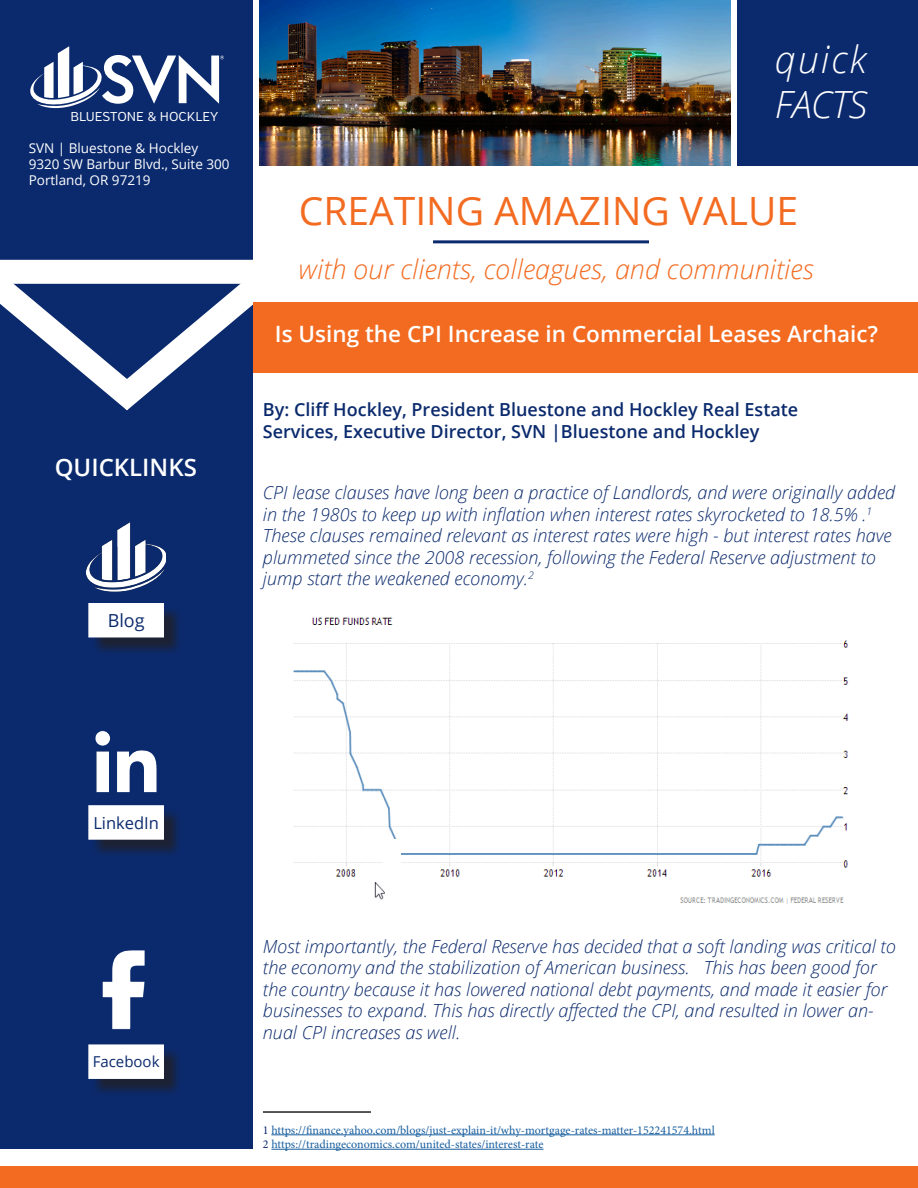
<style>
.page{position:relative;width:918px;height:1188px;background:#fff}
.page>*{position:absolute;margin:0;border:0;box-sizing:border-box;transform-origin:0 0}
.t1{font:39px "Open Sans";color:#f36b21}
.t2{font:italic 300 37.5px "Open Sans";letter-spacing:.015em;color:#fff}
.t3{font:italic 300 27px "Open Sans";color:#f36b21}
.t4{font:600 24px "Open Sans";color:#fff}
.t5{font:600 22.5px "Open Sans";color:#fff}
.t6{font:italic 300 18px/21.6px "Open Sans";color:#0b2a6d}
.t7{font:600 18px "Open Sans";color:#0b2a6d}
.t8{font:18px "Open Sans";color:#0b2a6d}
.t9{font:16.5px "Open Sans";color:#0b2a6d}
.t10{font:15px "Open Sans";color:#0b2a6d}
.t11{font:13.5px "Open Sans";color:#fff}
.t12{font:12.9px "Verb";color:#fff}
.t13{font:12px "Minion Pro";color:#175d9e}
.s1{color:#0b2a6d}
</style>
<div class="page">
<div style="left:0;top:0;width:252px;height:1148px;background:#0b2a6d"></div>
<svg style="left:168px;top:231px;width:148px;height:204px"></svg>
<svg style="left:0;top:259px;width:168px;height:152px"></svg>
<svg style="left:30px;top:46px;width:194px;height:63px"></svg>
<img style="left:260px;top:0;width:471px;height:166px">
<div style="left:738px;top:0;width:180px;height:166px;background:#0b2a6d"></div>
<hr style="left:433px;top:240px;width:216px;height:3px;background:#0b2a6d">
<div style="left:253px;top:303px;width:665px;height:70px;background:#f36b21"></div>
<div style="left:0;top:1166px;width:918px;height:22px;background:#f36b21"></div>
<img style="left:87px;top:522px;width:79px;height:70px">
<div style="left:91px;top:605px;width:92px;height:51px;background:#231f20;opacity:.75"></div>
<div style="left:89px;top:604px;width:74px;height:33px;background:#fff"></div>
<div style="left:88px;top:603px;width:76px;height:35px;border:2px solid #fff"></div>
<img style="left:95px;top:730px;width:62px;height:63px">
<div style="left:91px;top:808px;width:92px;height:50px;background:#231f20;opacity:.75"></div>
<div style="left:89px;top:806px;width:74px;height:33px;background:#fff"></div>
<div style="left:88px;top:805px;width:76px;height:35px;border:2px solid #fff"></div>
<img style="left:102px;top:950px;width:43px;height:80px">
<div style="left:91px;top:1047px;width:92px;height:51px;background:#231f20;opacity:.75"></div>
<div style="left:89px;top:1045px;width:74px;height:33px;background:#fff"></div>
<div style="left:88px;top:1044px;width:76px;height:35px;border:2px solid #fff"></div>
<hr style="left:263px;top:1111px;width:108px;height:2px;background:#231f20">
<hr style="left:271px;top:1135px;width:444px;height:1px;background:#175d9e">
<hr style="left:271px;top:1149px;width:272px;height:1px;background:#175d9e">
<img style="left:293px;top:617px;width:556px;height:287px">
<div style="left:383px;top:839px;width:18px;height:24px;background:#fff"></div>
<p class="t12" style="left:70px;top:109px;width:149px">BLUESTONE &amp; HOCKLEY</p>
<p class="t11" style="left:29px;top:139px;width:171px">SVN | Bluestone &amp; Hockley</p>
<p class="t11" style="left:29px;top:155px;width:202px">9320 SW Barbur Blvd., Suite 300</p>
<p class="t11" style="left:29px;top:171px;width:123px">Portland, OR 97219</p>
<p class="t4" style="left:55px;top:451px;width:144px">QUICKLINKS</p>
<p class="t8" style="left:108px;top:608px;width:38px">Blog</p>
<p class="t2" style="left:775px;top:34px;width:93px">quick</p>
<p class="t2" style="left:775px;top:79px;width:94px">FACTS</p>
<p class="t1" style="left:299px;top:184px;width:501px">CREATING AMAZING VALUE</p>
<p class="t3" style="left:299px;top:250px;width:516px">with our clients, colleagues, and communities</p>
<p class="t5" style="left:275px;top:319px;width:605px">Is Using the CPI Increase in Commercial Leases Archaic?</p>
<p class="t7" style="left:263px;top:397px;width:537px">By: Cliff Hockley, President Bluestone and Hockley Real Estate</p>
<p class="t7" style="left:263px;top:419px;width:498px">Services, Executive Director, SVN |Bluestone and Hockley</p>
<p class="t6" style="left:263px;top:481px;width:634px">CPI lease clauses have long been a practice of Landlords, and were originally added in the 1980s to keep up with inflation when interest rates skyrocketed to 18.5% .<sup>1<br></sup>These clauses remained relevant as interest rates were high - but interest rates have plummeted since the 2008 recession, following the Federal Reserve adjustment to jump start the weakened economy.<sup>2</sup></p>
<p class="t9" style="left:93px;top:811px;width:67px">LinkedIn</p>
<p class="t10" style="left:93px;top:1052px;width:68px">Facebook</p>
<p class="t6" style="left:263px;top:935px;width:634px">Most importantly, the Federal Reserve has decided that a soft landing was critical to the economy and the stabilization of American business. This has been good for the country because it has lowered national debt payments, and made it easier for businesses to expand. This has directly affected the CPI, and resulted in lower an&shy;nual CPI increases as well.</p>
<p class="t13" style="left:263px;top:1122px;width:453px"><span class="s1">1</span> https://finance.yahoo.com/blogs/just-explain-it/why-mortgage-rates-matter-152241574.html</p>
<p class="t13" style="left:263px;top:1136px;width:282px"><span class="s1">2</span> https://tradingeconomics.com/united-states/interest-rate</p>
</div>
